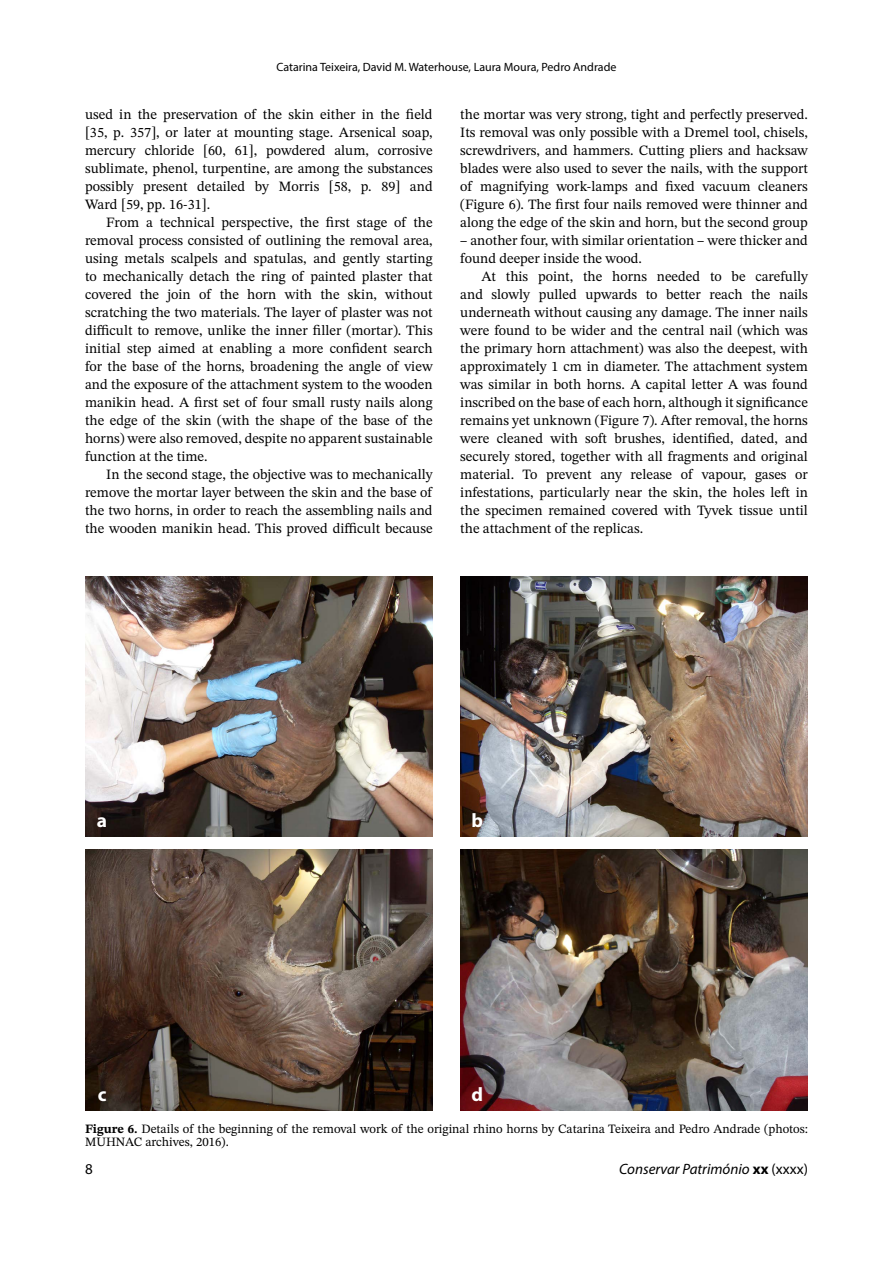
<style>
.page{position:relative;width:893px;height:1263px;background:#fff}
.page>*{position:absolute;margin:0;border:0;box-sizing:border-box;transform-origin:0 0}
.t1{font:700 19.5px "Myriad Pro";color:#fff}
.t2{font:italic 15px "Myriad Pro";color:#000}
.t3{font:15px "Myriad Pro";color:#000}
.t4{font:14.25px/18px "STIX Two Text";color:#000;text-align:justify}
.t5{font:12.75px/13.5px "STIX Two Text";color:#000}
.t6{font:12px "Myriad Pro";color:#000}
.s1{font-weight:700}
.s2{font-weight:700;font-style:normal}
.s3{font-style:normal}
</style>
<div class="page">
<img style="left:85px;top:576px;width:348px;height:261px">
<img style="left:460px;top:576px;width:348px;height:261px">
<img style="left:85px;top:849px;width:348px;height:261px">
<img style="left:460px;top:849px;width:348px;height:261px">
<p class="t6" style="left:276px;top:59px;width:341px">Catarina Teixeira, David M. Waterhouse, Laura Moura, Pedro Andrade</p>
<p class="t4" style="left:85px;top:105px;width:349px">used in the preservation of the skin either in the field [35, p. 357], or later at mounting stage. Arsenical soap, mercury chloride [60, 61], powdered alum, corrosive sublimate, phenol, turpentine, are among the substances possibly present detailed by Morris [58, p. 89] and Ward [59, pp. 16-31].</p>
<p class="t4" style="left:85px;top:213px;width:349px;text-indent:21px">From a technical perspective, the first stage of the removal process consisted of outlining the removal area, using metals scalpels and spatulas, and gently starting to mechanically detach the ring of painted plaster that covered the join of the horn with the skin, without scratching the two materials. The layer of plaster was not difficult to remove, unlike the inner filler (mortar). This initial step aimed at enabling a more confident search for the base of the horns, broadening the angle of view and the exposure of the attachment system to the wooden manikin head. A first set of four small rusty nails along the edge of the skin (with the shape of the base of the horns) were also removed, despite no apparent sustainable function at the time.</p>
<p class="t4" style="left:85px;top:465px;width:349px;text-indent:21px">In the second stage, the objective was to mechanically remove the mortar layer between the skin and the base of the two horns, in order to reach the assembling nails and the wooden manikin head. This proved difficult because</p>
<p class="t4" style="left:460px;top:105px;width:349px">the mortar was very strong, tight and perfectly preserved.<br>Its removal was only possible with a Dremel tool, chisels, screwdrivers, and hammers. Cutting pliers and hacksaw blades were also used to sever the nails, with the support of magnifying work-lamps and fixed vacuum cleaners (Figure 6). The first four nails removed were thinner and along the edge of the skin and horn, but the second group</p>
<p class="t4" style="left:460px;top:231px;width:349px">– another four, with similar orientation – were thicker and found deeper inside the wood.</p>
<p class="t4" style="left:460px;top:267px;width:349px;text-indent:21px">At this point, the horns needed to be carefully and slowly pulled upwards to better reach the nails underneath without causing any damage. The inner nails were found to be wider and the central nail (which was the primary horn attachment) was also the deepest, with approximately 1 cm in diameter. The attachment system was similar in both horns. A capital letter A was found inscribed on the base of each horn, although it significance remains yet unknown (Figure 7). After removal, the horns were cleaned with soft brushes, identified, dated, and securely stored, together with all fragments and original material. To prevent any release of vapour, gases or infestations, particularly near the skin, the holes left in the specimen remained covered with Tyvek tissue until the attachment of the replicas.</p>
<h1 class="t1" style="left:97px;top:808px;width:12px">a</h1>
<h1 class="t1" style="left:471px;top:808px;width:13px">b</h1>
<h1 class="t1" style="left:98px;top:1081px;width:10px">c</h1>
<h1 class="t1" style="left:471px;top:1081px;width:13px">d</h1>
<p class="t5" style="left:85px;top:1122px;width:724px"><span class="s1">Figure 6.</span> Details of the beginning of the removal work of the original rhino horns by Catarina Teixeira and Pedro Andrade (photos:<br>MUHNAC archives, 2016).</p>
<p class="t3" style="left:85px;top:1160px;width:9px">8</p>
<p class="t2" style="left:619px;top:1160px;width:190px">Conservar Património <span class="s2">xx</span> <span class="s3">(xxxx)</span></p>
</div>
